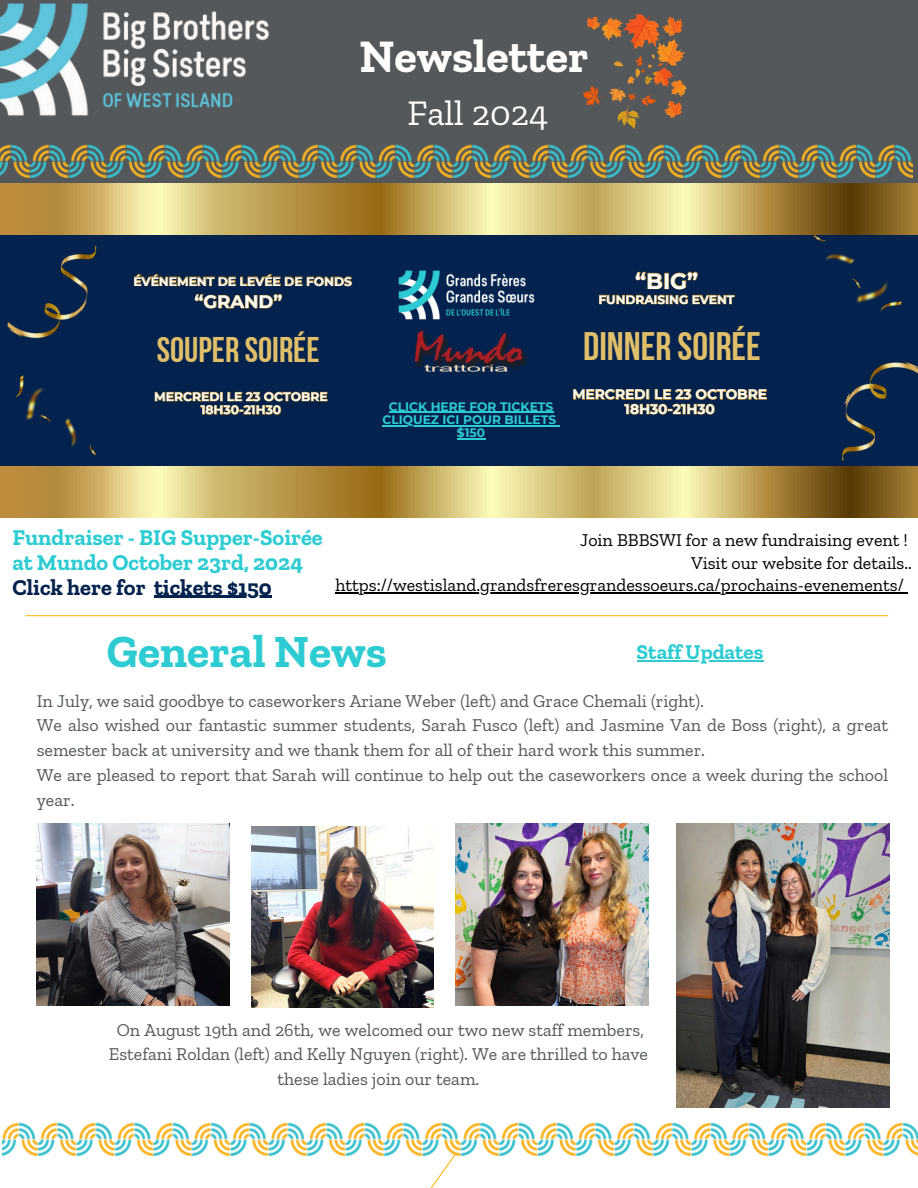
<style>
.page{position:relative;width:918px;height:1188px;background:#fff}
.page>*{position:absolute;margin:0;border:0;box-sizing:border-box;transform-origin:0 0}
.t1{font:700 46.35px "Zilla Slab";color:#fff}
.t2{font:700 45.75px "Zilla Slab";color:#2dccd3}
.t3{font:39.75px "Bebas Neue Cyrillic";color:#e1bf69}
.t4{font:35.85px "Zilla Slab";color:#fff}
.t5{font:35.55px "Bebas Neue Cyrillic";color:#e1bf69}
.t6{font:700 22.5px/24.8px "Zilla Slab";color:#2dccd3}
.t7{font:700 21.9px "Montserrat";color:#fff}
.t8{font:700 21px "Zilla Slab";color:#2dccd3}
.t9{font:18px/24.8px "Zilla Slab";color:#54585a;text-align:center}
.t10{font:18px/22.5px "Zilla Slab";color:#000;text-align:right}
.t11{font:700 17.85px "Montserrat";color:#fff}
.t12{font:700 13.8px "Montserrat";color:#fff}
.t13{font:700 12.3px "Montserrat";color:#fff}
.t14{font:700 12.3px "Montserrat";color:#2dccd3}
.t15{font:700 12.15px "Montserrat";color:#fff}
.s1{color:#03224d}
</style>
<div class="page">
<div style="left:0;top:0;width:918px;height:187px;background:#54585a"></div>
<img style="left:0;top:3px;width:269px;height:113px">
<img style="left:251px;top:826px;width:183px;height:181px">
<img style="left:37px;top:824px;width:192px;height:181px">
<img style="left:676px;top:824px;width:213px;height:272px">
<img style="left:3px;top:1096px;width:915px;height:85px">
<img style="left:456px;top:824px;width:192px;height:181px">
<img style="left:0;top:144px;width:912px;height:59px">
<svg style="left:582px;top:14px;width:105px;height:115px"></svg>
<hr style="left:637px;top:660px;width:126px;height:1px;background:#2dccd3">
<div style="left:1px;top:221px;width:917px;height:276px;background:#03224d"></div>
<svg style="left:1px;top:183px;width:917px;height:51px;background:#c4ab62"></svg>
<img style="left:414px;top:330px;width:112px;height:42px">
<img style="left:398px;top:270px;width:137px;height:50px">
<svg style="left:134px;top:274px;width:218px;height:12px"></svg>
<svg style="left:195px;top:294px;width:87px;height:14px"></svg>
<svg style="left:636px;top:272px;width:62px;height:17px"></svg>
<svg style="left:599px;top:295px;width:136px;height:9px"></svg>
<svg style="left:155px;top:392px;width:172px;height:23px"></svg>
<svg style="left:573px;top:389px;width:194px;height:25px"></svg>
<hr style="left:389px;top:412px;width:164px;height:1px;background:#2dccd3">
<hr style="left:382px;top:425px;width:122px;height:1px;background:#2dccd3">
<hr style="left:504px;top:425px;width:52px;height:1px;background:#2dccd3">
<svg style="left:457px;top:438px;width:28px;height:1px"></svg>
<hr style="left:336px;top:592px;width:568px;height:1px;background:#000">
<hr style="left:154px;top:596px;width:50px;height:2px;background:#03224d">
<hr style="left:204px;top:596px;width:68px;height:2px;background:#03224d">
<svg style="left:1px;top:466px;width:917px;height:51px;background:#c3aa61"></svg>
<img style="left:0;top:371px;width:108px;height:105px">
<img style="left:796px;top:221px;width:116px;height:91px">
<img style="left:5px;top:227px;width:108px;height:112px">
<img style="left:824px;top:361px;width:94px;height:114px">
<hr style="left:26px;top:615px;width:862px;height:1px;background:#ffb81c">
<p class="t1" style="left:359px;top:28px;width:231px">Newsletter</p>
<p class="t4" style="left:407px;top:91px;width:143px">Fall 2024</p>
<p class="t13" style="left:133px;top:274px;width:220px">ÉVÉNEMENT DE LEVÉE DE FONDS</p>
<p class="t11" style="left:195px;top:291px;width:89px">“GRAND”</p>
<p class="t7" style="left:635px;top:267px;width:64px">“BIG”</p>
<p class="t15" style="left:598px;top:292px;width:137px">FUNDRAISING EVENT</p>
<p class="t5" style="left:157px;top:335px;width:164px">SOUPER SOIRÉE</p>
<h3 class="t3" style="left:583px;top:331px;width:179px">DINNER SOIRÉE</h3>
<p class="t13" style="left:154px;top:389px;width:175px">MERCREDI LE 23 OCTOBRE</p>
<p class="t13" style="left:201px;top:402px;width:82px">18H30-21H30</p>
<p class="t12" style="left:573px;top:386px;width:196px">MERCREDI LE 23 OCTOBRE</p>
<p class="t14" style="left:389px;top:399px;width:166px">CLICK HERE FOR TICKETS</p>
<p class="t12" style="left:625px;top:401px;width:92px">18H30-21H30</p>
<p class="t14" style="left:382px;top:412px;width:175px">CLIQUEZ ICI POUR BILLETS</p>
<h5 class="t14" style="left:457px;top:425px;width:30px">$150</h5>
<h5 class="t6" style="left:12px;top:525px;width:312px">Fundraiser - BIG Supper-Soirée at Mundo October 23rd, 2024<br><span class="s1">Click here for tickets $150</span></h5>
<h6 class="t10" style="left:580px;top:529px;width:333px">Join BBBSWI for a new fundraising event !<br>Visit our website for details..</h6>
<h1 class="t10" style="left:336px;top:574px;width:570px">https://westisland.grandsfreresgrandessoeurs.ca/prochains-evenements/</h1>
<p class="t2" style="left:107px;top:624px;width:282px">General News</p>
<p class="t8" style="left:637px;top:639px;width:128px">Staff Updates</p>
<h4 class="t9" style="left:37px;top:688px;width:853px;text-align:left">In July, we said goodbye to caseworkers Ariane Weber (left) and Grace Chemali (right).<br>We also wished our fantastic summer students, Sarah Fusco (left) and Jasmine Van de Boss (right), a great semester back at university and we thank them for all of their hard work this summer.<br>We are pleased to report that Sarah will continue to help out the caseworkers once a week during the school year.</h4>
<p class="t9" style="left:109px;top:1017px;width:541px">On August 19th and 26th, we welcomed our two new staff members,<br>Estefani Roldan (left) and Kelly Nguyen (right). We are thrilled to have these ladies join our team.</p>
</div>
